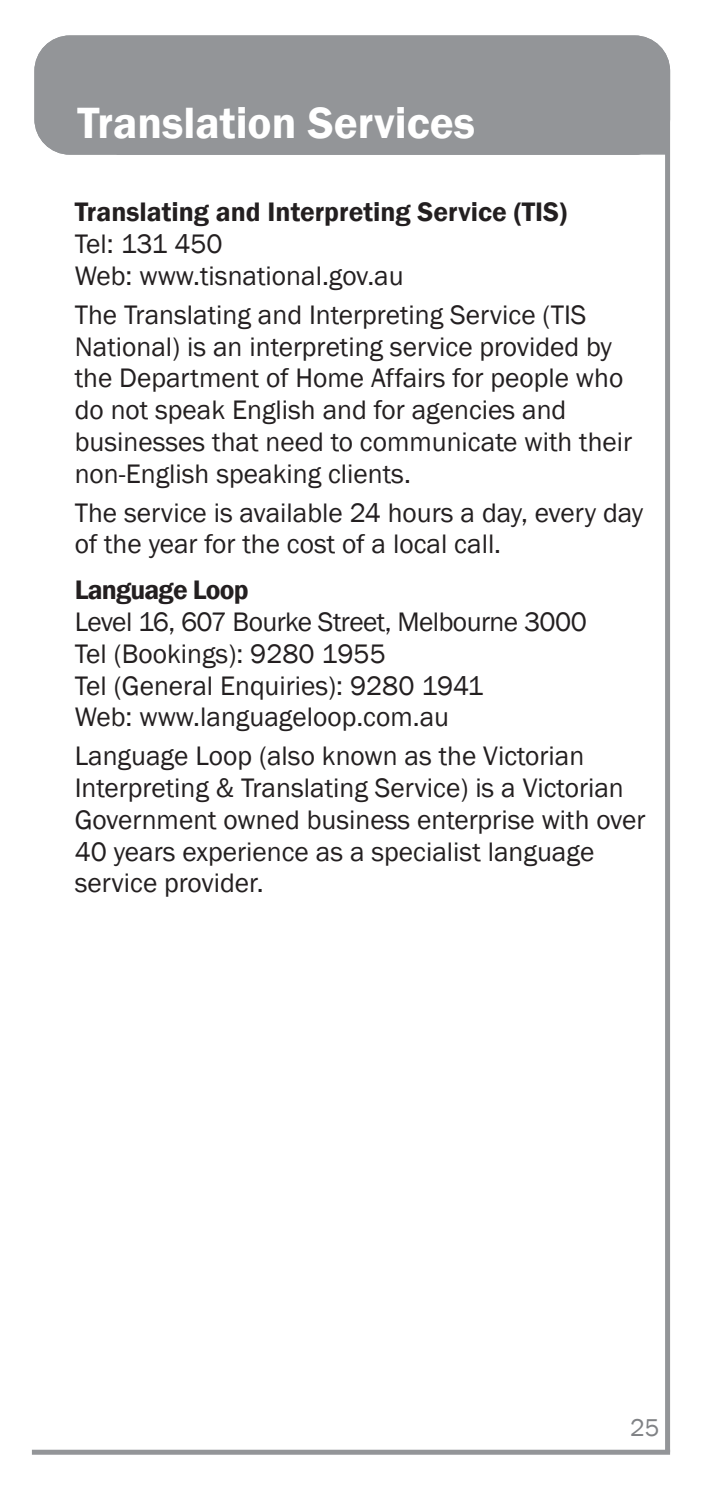
<style>
.page{position:relative;width:702px;height:1489px;background:#fff}
.page>*{position:absolute;margin:0;border:0;box-sizing:border-box;transform-origin:0 0}
.t1{font:600 45px "Franklin Gothic";color:#fff}
.t2{font:27.5px/31.8px "Franklin Gothic";color:#231f20}
.t3{font:600 27.5px "Franklin Gothic";color:#231f20}
.t4{font:600 27.5px "Franklin Gothic";letter-spacing:-.03em;color:#231f20}
.t5{font:25px "Franklin Gothic";color:#808285}
</style>
<div class="page">
<div style="left:34px;top:35px;width:636px;height:120px;background:#939598;border-radius:35px"></div>
<div style="left:665px;top:69px;width:5px;height:1382px;background:#939598"></div>
<div style="left:32px;top:1449px;width:638px;height:5px;background:#939598"></div>
<h1 class="t1" style="left:77px;top:96px;width:399px">Translation Services</h1>
<p class="t3" style="left:75px;top:195px;width:494px">Translating and Interpreting Service (TIS)</p>
<p class="t2" style="left:75px;top:229px;width:330px">Tel: 131 450<br>Web: www.tisnational.gov.au</p>
<p class="t2" style="left:75px;top:299px;width:559px">The Translating and Interpreting Service (TIS National) is an interpreting service provided by the Department of Home Affairs for people who do not speak English and for agencies and businesses that need to communicate with their non-English speaking clients.</p>
<p class="t2" style="left:75px;top:497px;width:570px">The service is available 24 hours a day, every day of the year for the cost of a local call.</p>
<p class="t4" style="left:75px;top:573px;width:175px">Language Loop</p>
<p class="t2" style="left:75px;top:606px;width:513px">Level 16, 607 Bourke Street, Melbourne 3000<br>Tel (Bookings): 9280 1955<br>Tel (General Enquiries): 9280 1941<br>Web: www.languageloop.com.au</p>
<p class="t2" style="left:75px;top:740px;width:572px">Language Loop (also known as the Victorian Interpreting &amp; Translating Service) is a Victorian Government owned business enterprise with over 40 years experience as a specialist language service provider.</p>
<p class="t5" style="left:630px;top:1411px;width:31px">25</p>
</div>
